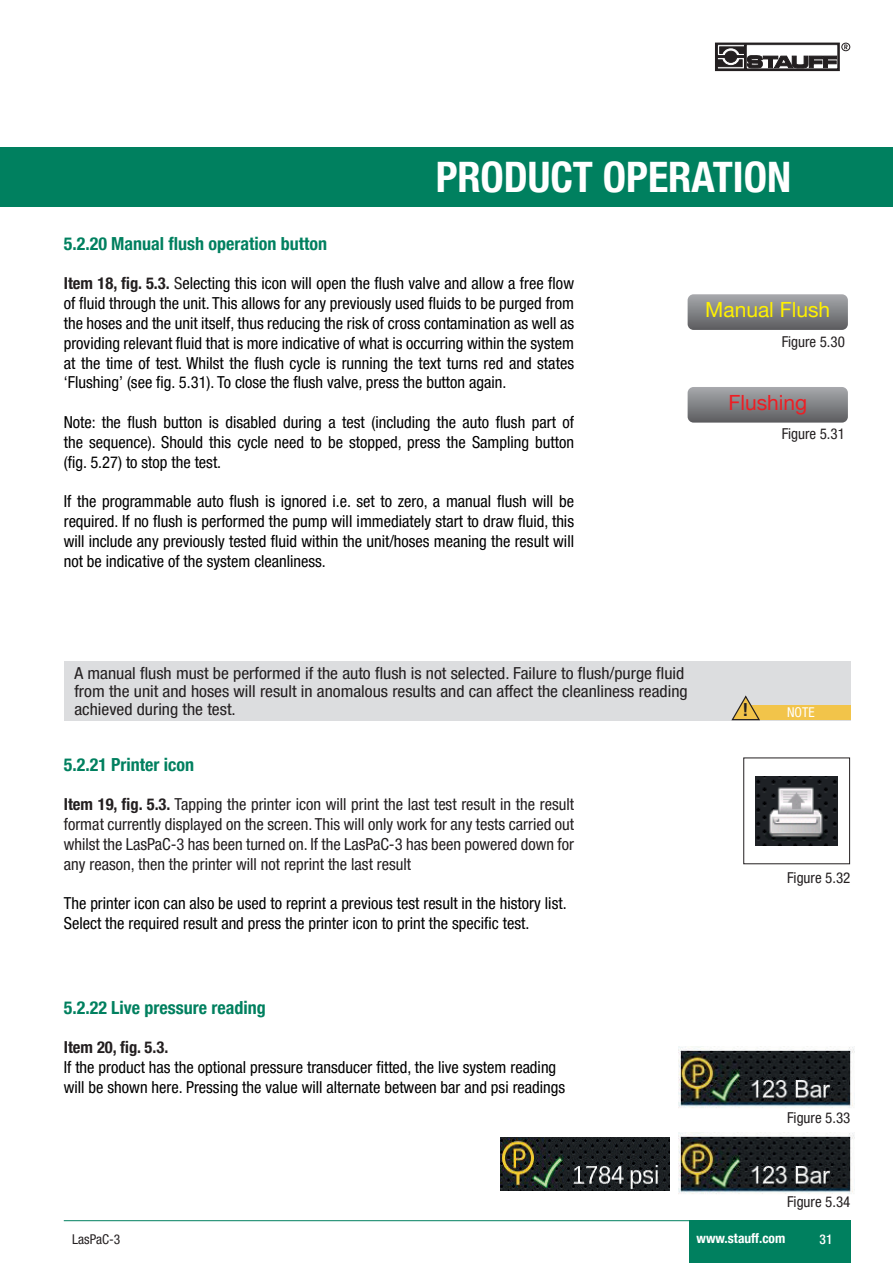
<style>
.page{position:relative;width:893px;height:1263px;background:#fff}
.page>*{position:absolute;margin:0;border:0;box-sizing:border-box;transform-origin:0 0}
.t1{font:700 condensed 42px "Helvetica Neue LTW1 G";color:#fff}
.t2{font:21px "Helvetica Neue LTW1 G";color:#fff101}
.t3{font:21px "Helvetica Neue LTW1 G";color:#ee1d23}
.t4{font:700 condensed 18px "Helvetica Neue LTW1 G";color:#00805f}
.t5{font:700 condensed 18px "Helvetica Neue LTW1 G";color:#231f20}
.t6{font:condensed 16.5px/19.8px "Helvetica Neue LTW1 G";color:#000001;text-align:justify}
.t7{font:condensed 16.5px/19.8px "Helvetica Neue LTW1 G";color:#231f20;text-align:justify}
.t8{font:condensed 16.5px/18px "Helvetica Neue LTW1 G";color:#231f20;scale:1.07 1}
.t9{font:700 condensed 16.5px "Helvetica Neue LTW1 G";color:#231f20}
.t10{font:condensed 15px "Helvetica Neue LTW1 G";color:#231f20}
.t11{font:700 condensed 13.5px "Helvetica Neue LTW1 G";color:#fff}
.t12{font:condensed 13.5px "Helvetica Neue LTW1 G";color:#231f20}
.t13{font:condensed 13.5px "Helvetica Neue LTW1 G";color:#fff}
.t14{font:500 condensed 13.5px "Helvetica Neue LTW1 G";color:#fff}
.s1{font-weight:700;color:#231f20}
.s2{color:#231f20}
.s3{font-weight:700}
</style>
<div class="page">
<div style="left:689px;top:1220px;width:161px;height:43px;background:#00805f"></div>
<hr style="left:64px;top:1220px;width:786px;height:1px;background:#00805f">
<div style="left:715px;top:43px;width:124px;height:28px;border:1px solid #231f20"></div>
<svg style="left:719px;top:47px;width:23px;height:13px"></svg>
<div style="left:717px;top:45px;width:27px;height:24px;border:1px solid #231f20"></div>
<div style="left:841px;top:43px;width:9px;height:8px;border:1px solid #231f20;border-radius:50%"></div>
<svg style="left:844px;top:45px;width:4px;height:4px"></svg>
<svg style="left:720px;top:47px;width:25px;height:6px"></svg>
<svg style="left:717px;top:60px;width:25px;height:7px"></svg>
<svg style="left:723px;top:49px;width:16px;height:16px"></svg>
<div style="left:723px;top:49px;width:16px;height:16px;border:1px solid #fff;border-radius:50%"></div>
<div style="left:725px;top:51px;width:12px;height:11px;background:#231f20;border-radius:50%"></div>
<div style="left:725px;top:51px;width:12px;height:11px;border:1px solid #231f20;border-radius:50%"></div>
<hr style="left:717px;top:56px;width:29px;height:2px;background:#231f20">
<svg style="left:747px;top:55px;width:90px;height:13px"></svg>
<img style="left:500px;top:1138px;width:169px;height:52px">
<img style="left:679px;top:1046px;width:176px;height:62px">
<img style="left:679px;top:1132px;width:176px;height:62px">
<div style="left:0;top:147px;width:893px;height:59px;background:#00805f"></div>
<div style="left:64px;top:661px;width:786px;height:59px;background:#dcdddf"></div>
<div style="left:751px;top:705px;width:99px;height:15px;background:#f2c44a"></div>
<svg style="left:730px;top:695px;width:31px;height:26px"></svg>
<div style="left:743px;top:758px;width:107px;height:106px;border:1px solid #231f20"></div>
<svg style="left:688px;top:387px;width:160px;height:36px;background:#838487"></svg>
<svg style="left:688px;top:294px;width:160px;height:36px;background:#838487"></svg>
<img style="left:755px;top:776px;width:83px;height:70px">
<h1 class="t1" style="left:436px;top:152px;width:357px">PRODUCT OPERATION</h1>
<p class="t4" style="left:64px;top:233px;width:265px">5.2.20 Manual flush operation button</p>
<p class="t6" style="left:64px;top:274px;width:512px"><span class="s1">Item 18, fig. 5.3.</span> <span class="s2">S</span>electing this icon will open the flush valve and allow a free flow of fluid through the unit. This allows for any previously used fluids to be purged from the hoses and the unit itself, thus reducing the risk of cross contamination as well as providing relevant fluid that is more indicative of what is occurring within the system at the time of test. Whilst the flush cycle is running the text turns red and states ‘Flushing’ (see fig. 5.31). To close the flush valve, press the button again.</p>
<p class="t6" style="left:64px;top:412px;width:512px">Note: the flush button is disabled during a test (including the auto flush part of the sequence). Should this cycle need to be stopped, press the Sampling button (fig. 5.27) to stop the test.</p>
<p class="t6" style="left:64px;top:491px;width:512px">If the programmable auto flush is ignored i.e. set to zero, a manual flush will be required. If no flush is performed the pump will immediately start to draw fluid, this will include any previously tested fluid within the unit/hoses meaning the result will not be indicative of the system cleanliness.</p>
<p class="t2" style="left:705px;top:297px;width:126px">Manual Flush</p>
<p class="t10" style="left:782px;top:332px;width:65px">Figure 5.30</p>
<p class="t3" style="left:728px;top:390px;width:80px">Flushing</p>
<p class="t10" style="left:782px;top:425px;width:65px">Figure 5.31</p>
<p class="t8" style="left:74px;top:664px;width:575px">A manual flush must be performed if the auto flush is not selected. Failure to flush/purge fluid from the unit and hoses will result in anomalous results and can affect the cleanliness reading achieved during the test.</p>
<p class="t4" style="left:64px;top:753px;width:132px">5.2.21 Printer icon</p>
<p class="t7" style="left:64px;top:794px;width:512px"><span class="s3">Item 19, fig. 5.3.</span> Tapping the printer icon will print the last test result in the result format currently displayed on the screen. This will only work for any tests carried out whilst the LasPaC-3 has been turned on. If the LasPaC-3 has been powered down for any reason, then the printer will not reprint the last result</p>
<p class="t6" style="left:64px;top:893px;width:504px">The printer icon can also be used to reprint a previous test result in the history list.<br>Select the required result and press the printer icon to print the specific test.</p>
<p class="t4" style="left:64px;top:996px;width:203px">5.2.22 Live pressure reading</p>
<p class="t9" style="left:64px;top:1037px;width:106px">Item 20, fig. 5.3.</p>
<p class="t6" style="left:64px;top:1057px;width:503px">If the product has the optional pressure transducer fitted, the live system reading will be shown here. Pressing the value will alternate between bar and psi readings</p>
<p class="t5" style="left:743px;top:699px;width:7px">!</p>
<p class="t13" style="left:787px;top:705px;width:29px">NOTE</p>
<p class="t10" style="left:787px;top:869px;width:65px">Figure 5.32</p>
<p class="t10" style="left:787px;top:1108px;width:65px">Figure 5.33</p>
<p class="t10" style="left:787px;top:1193px;width:65px">Figure 5.34</p>
<p class="t12" style="left:72px;top:1231px;width:49px">LasPaC-3</p>
<p class="t11" style="left:696px;top:1230px;width:90px">www.stauff.com</p>
<p class="t14" style="left:820px;top:1231px;width:14px">31</p>
</div>
